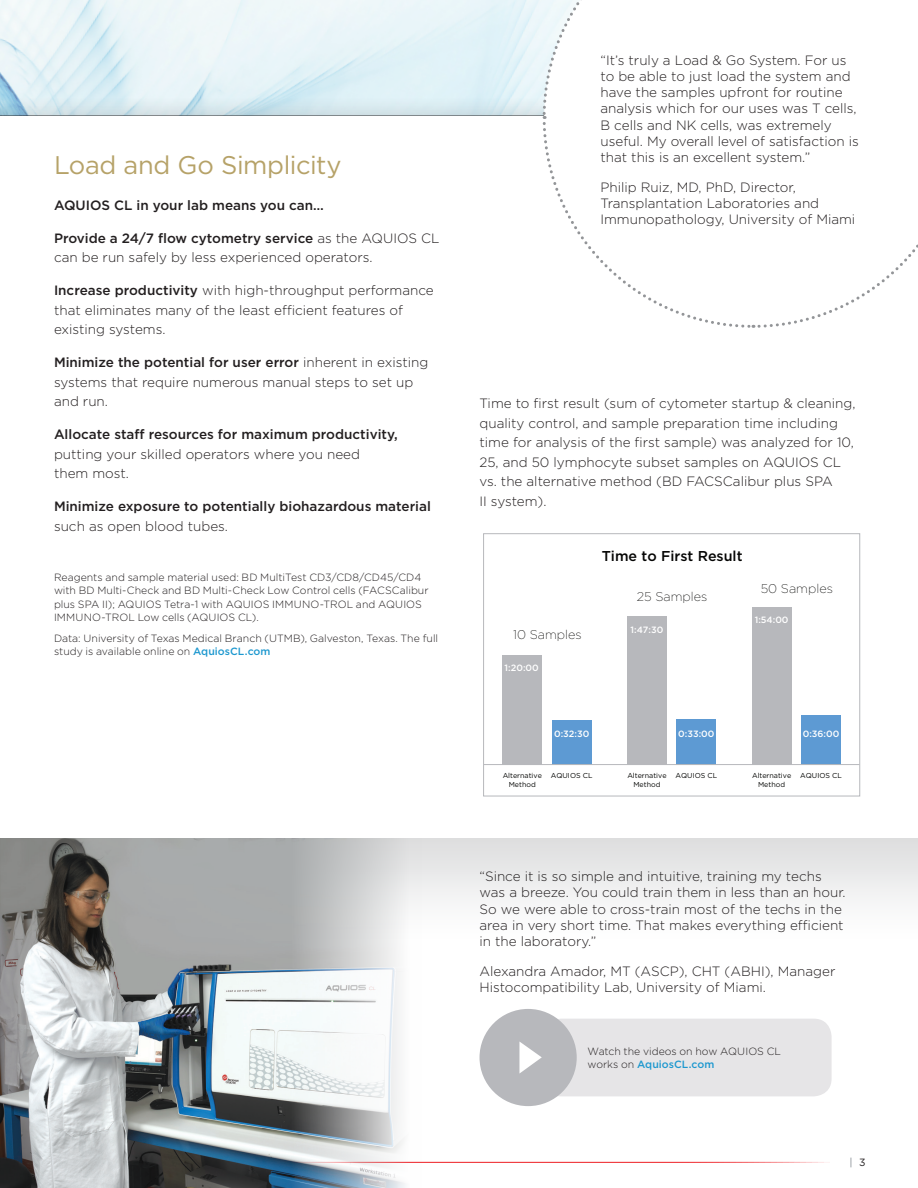
<style>
.page{position:relative;width:918px;height:1188px;background:#fff}
.page>*{position:absolute;margin:0;border:0;box-sizing:border-box;transform-origin:0 0}
.Brochure_-_Sub_Headl{font:25.5px "Gotham";letter-spacing:-.015em;color:#b6a268}
.t1{font:500 14.25px "Gotham";color:#050504}
.Body_Copy{font:300 13.5px/16.2px "Gotham";color:#231f20}
.Body_Copy-2{font:500 13.5px/19.5px "Gotham";color:#231f20}
.t2{font:200 12.6px "Gotham";color:#050504}
.t3{font:300 10.5px/13.5px "Gotham";color:#231f20}
.Doc_-_Title{font:10.5px "Gotham";color:#7e868d}
.t4{font:500 9.15px "Gotham";color:#fff}
.t5{font:7.2px/8.6px "Gotham";color:#040503;text-align:center}
.s1{font-weight:500}
.s2{font-weight:300}
.s3{font-weight:500;color:#1d98cf}
.s4{color:#231f20}
</style>
<div class="page">
<hr style="left:0;top:1162px;width:835px;height:1px;background:#ee1d23">
<img style="left:0;top:0;width:541px;height:94px">
<div style="left:0;top:94px;width:918px;height:66px;background:#231f20;opacity:.4"></div>
<div style="left:0;top:116px;width:918px;height:996px;background:#fff"></div>
<div style="left:0;top:838px;width:918px;height:271px;background:linear-gradient(to bottom,#ececec,#fff)"></div>
<svg style="left:541px;top:0;width:377px;height:328px"></svg>
<img style="left:0;top:838px;width:421px;height:350px">
<div style="left:502px;top:655px;width:40px;height:110px;background:#b7b8bc"></div>
<div style="left:552px;top:720px;width:40px;height:45px;background:#5d9ad3"></div>
<div style="left:627px;top:616px;width:40px;height:148px;background:#b7b8bc"></div>
<div style="left:677px;top:719px;width:39px;height:46px;background:#5d9ad3"></div>
<div style="left:752px;top:607px;width:40px;height:158px;background:#b7b8bc"></div>
<div style="left:801px;top:715px;width:40px;height:50px;background:#5d9ad3"></div>
<hr style="left:484px;top:764px;width:376px;height:1px;background:#b7b8bc">
<div style="left:483px;top:533px;width:377px;height:263px;border:1px solid #b7b8bc"></div>
<div style="left:543px;top:1019px;width:289px;height:77px;background:#e6e5e7;border-radius:18px"></div>
<div style="left:480px;top:1009px;width:97px;height:97px;background:#b7b8bc;border-radius:50%"></div>
<svg style="left:519px;top:1042px;width:23px;height:32px"></svg>
<p class="Brochure_-_Sub_Headl" style="left:54px;top:149px;width:289px">Load and Go Simplicity</p>
<p class="Body_Copy-2" style="left:54px;top:195px;width:271px">AQUIOS CL in your lab means you can…</p>
<p class="Body_Copy" style="left:54px;top:228px;width:387px;line-height:19.5px"><span class="s1">Provide a 24/7 flow cytometry service</span> as the AQUIOS CL can be run safely by less experienced operators.</p>
<p class="Body_Copy" style="left:54px;top:280px;width:381px;line-height:19.5px"><span class="s1">Increase productivity</span> with high-throughput performance that eliminates many of the least efficient features of existing systems.</p>
<p class="Body_Copy" style="left:54px;top:352px;width:376px;line-height:19.5px"><span class="s1">Minimize the potential for user error</span> inherent in existing systems that require numerous manual steps to set up and run.</p>
<p class="Body_Copy" style="left:54px;top:424px;width:345px;line-height:19.5px"><span class="s1">Allocate staff resources for maximum productivity, </span>putting your skilled operators where you need them most.</p>
<p class="Body_Copy-2" style="left:54px;top:496px;width:378px">Minimize exposure to potentially biohazardous material <span class="s2">such as open blood tubes.</span></p>
<p class="t3" style="left:54px;top:570px;width:376px">Reagents and sample material used: BD MultiTest CD3/CD8/CD45/CD4 with BD Multi-Check and BD Multi-Check Low Control cells (FACSCalibur plus SPA II); AQUIOS Tetra-1 with AQUIOS IMMUNO-TROL and AQUIOS IMMUNO-TROL Low cells (AQUIOS CL).</p>
<p class="t3" style="left:54px;top:631px;width:386px">Data: University of Texas Medical Branch (UTMB), Galveston, Texas. The full study is available online on <span class="s3">AquiosCL.com</span></p>
<p class="Body_Copy" style="left:600px;top:52px;width:260px">“It’s truly a Load &amp; Go System. For us to be able to just load the system and have the samples upfront for routine analysis which for our uses was T cells, B cells and NK cells, was extremely useful. My overall level of satisfaction is that this is an excellent system.”</p>
<p class="Body_Copy" style="left:600px;top:178px;width:256px">Philip Ruiz, MD, PhD, Director,<br>Transplantation Laboratories and<br>Immunopathology, University of Miami</p>
<p class="Body_Copy" style="left:480px;top:393px;width:377px;line-height:19.5px">Time to first result (sum of cytometer startup &amp; cleaning, quality control, and sample preparation time including time for analysis of the first sample) was analyzed for 10, 25, and 50 lymphocyte subset samples on AQUIOS CL vs. the alternative method (BD FACSCalibur plus SPA<br>II system).</p>
<p class="t2" style="left:513px;top:628px;width:70px">10 Samples</p>
<p class="t4" style="left:505px;top:662px;width:36px">1:20:00</p>
<p class="t1" style="left:602px;top:546px;width:142px">Time to First Result</p>
<p class="t2" style="left:637px;top:589px;width:72px">25 Samples</p>
<p class="t4" style="left:631px;top:624px;width:34px">1:47:30</p>
<p class="t2" style="left:761px;top:581px;width:74px">50 Samples</p>
<p class="t4" style="left:755px;top:613px;width:35px">1:54:00</p>
<p class="t4" style="left:554px;top:728px;width:37px">0:32:30</p>
<p class="t4" style="left:678px;top:728px;width:38px">0:33:00</p>
<p class="t4" style="left:803px;top:728px;width:38px">0:36:00</p>
<p class="t5" style="left:503px;top:771px;width:41px">Alternative<br>Method</p>
<p class="t5" style="left:551px;top:771px;width:43px">AQUIOS CL</p>
<p class="t5" style="left:627px;top:771px;width:41px">Alternative<br>Method</p>
<p class="t5" style="left:676px;top:771px;width:43px">AQUIOS CL</p>
<p class="t5" style="left:752px;top:771px;width:41px">Alternative<br>Method</p>
<p class="t5" style="left:800px;top:771px;width:43px">AQUIOS CL</p>
<p class="Body_Copy" style="left:480px;top:868px;width:368px">“Since it is so simple and intuitive, training my techs was a breeze. You could train them in less than an hour.<br>So we were able to cross-train most of the techs in the area in very short time. That makes everything efficient in the laboratory.”</p>
<p class="Body_Copy" style="left:480px;top:963px;width:357px">Alexandra Amador, MT (ASCP), CHT (ABHI), Manager<br>Histocompatibility Lab, University of Miami.</p>
<p class="t3" style="left:588px;top:1044px;width:195px">Watch the videos on how AQUIOS CL works on <span class="s3">AquiosCL.com</span></p>
<p class="Doc_-_Title" style="left:850px;top:1155px;width:17px">| <span class="s4">3</span></p>
</div>
